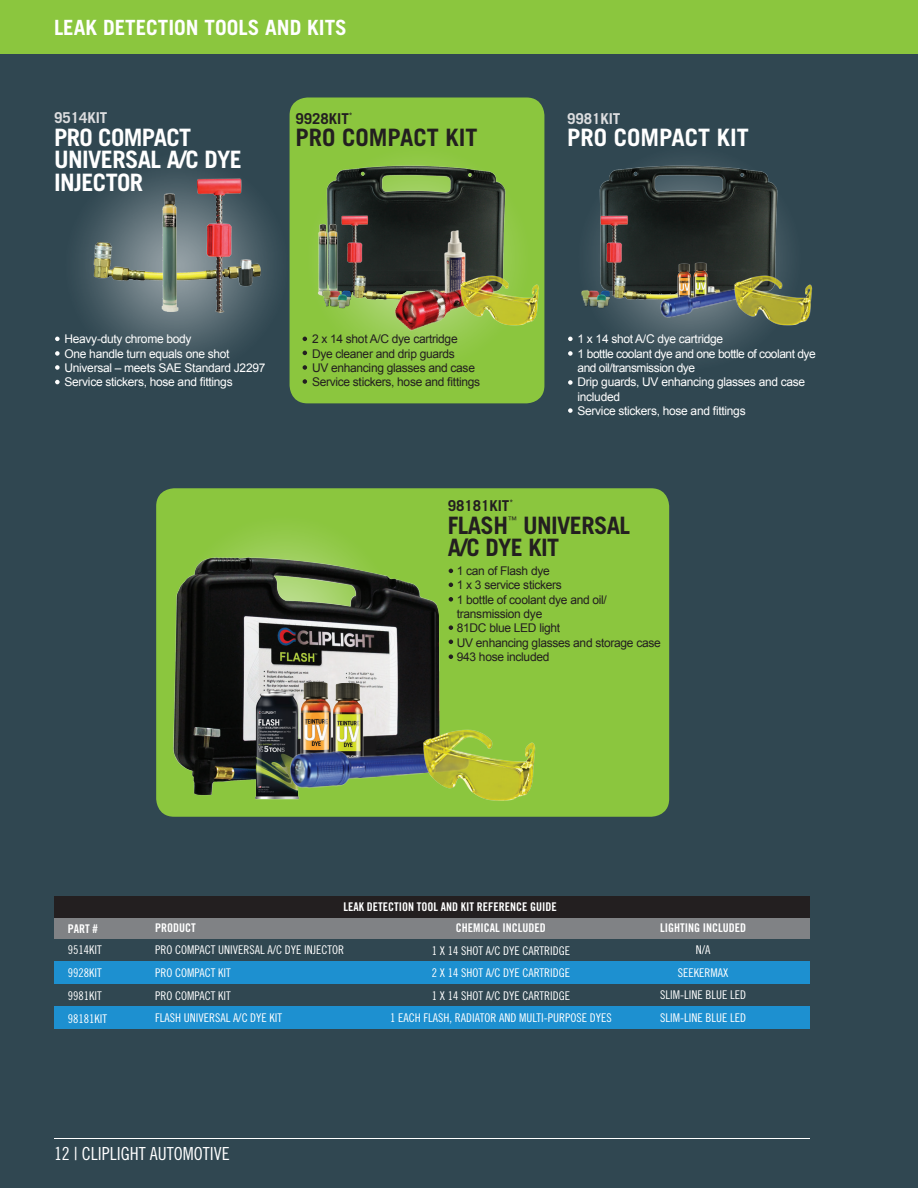
<style>
.page{position:relative;width:918px;height:1188px;background:#304751}
.page>*{position:absolute;margin:0;border:0;box-sizing:border-box;transform-origin:0 0}
.t1{font:700 24px/22.5px "Trade Gothic";letter-spacing:-.025em;color:#fff}
.t2{font:700 24px/22.5px "Trade Gothic";letter-spacing:-.025em;color:#231f20}
.t3{font:700 24px "Trade Gothic";color:#231f20}
.t4{font:700 24px "Trade Gothic";color:#fff}
.t5{font:700 21px "Trade Gothic";color:#fff}
.t6{font:18px "Trade Gothic Cond Eighteen";color:#fff}
.t7{font:700 15px "Trade Gothic";color:#231f20}
.t8{font:700 15px "Trade Gothic";color:#dcdddf}
.t9{font:12px/14.4px "Arial";letter-spacing:-.025em;color:#fff}
.t10{font:12px "Trade Gothic Cond Eighteen";color:#fff}
.t11{font:12px/14.4px "Arial";letter-spacing:-.025em;color:#231f20}
.t12{font:12px "Trade Gothic Bold Cond Twenty";color:#fff}
.t13{font:9px "Trade Gothic Cond Eighteen";color:#231f20}
</style>
<div class="page">
<hr style="left:54px;top:1138px;width:756px;height:1px;background:#fff">
<div style="left:0;top:0;width:918px;height:54px;background:#8bc63e"></div>
<div style="left:290px;top:98px;width:254px;height:305px;background:#8bc63e;border-radius:18px"></div>
<img style="left:56px;top:147px;width:234px;height:241px">
<img style="left:302px;top:246px;width:213px;height:123px">
<img style="left:569px;top:161px;width:183px;height:194px">
<img style="left:76px;top:233px;width:189px;height:60px">
<img style="left:157px;top:191px;width:27px;height:125px">
<img style="left:193px;top:177px;width:55px;height:139px">
<img style="left:319px;top:162px;width:194px;height:142px">
<img style="left:591px;top:162px;width:195px;height:127px">
<img style="left:332px;top:223px;width:7px;height:66px">
<img style="left:316px;top:223px;width:16px;height:74px">
<img style="left:339px;top:215px;width:33px;height:74px">
<img style="left:599px;top:215px;width:32px;height:74px">
<img style="left:321px;top:289px;width:32px;height:22px">
<img style="left:580px;top:289px;width:33px;height:22px">
<img style="left:344px;top:269px;width:97px;height:38px">
<img style="left:603px;top:269px;width:119px;height:38px">
<img style="left:441px;top:224px;width:31px;height:53px">
<img style="left:691px;top:262px;width:20px;height:10px">
<img style="left:675px;top:263px;width:19px;height:9px">
<img style="left:651px;top:272px;width:106px;height:60px">
<img style="left:730px;top:268px;width:83px;height:60px">
<img style="left:388px;top:277px;width:109px;height:56px">
<img style="left:457px;top:268px;width:88px;height:60px">
<svg style="left:55px;top:337px;width:5px;height:4px"></svg>
<svg style="left:55px;top:351px;width:5px;height:5px"></svg>
<svg style="left:55px;top:365px;width:5px;height:5px"></svg>
<svg style="left:55px;top:380px;width:5px;height:4px"></svg>
<svg style="left:303px;top:337px;width:4px;height:4px"></svg>
<svg style="left:303px;top:351px;width:4px;height:4px"></svg>
<svg style="left:303px;top:365px;width:4px;height:5px"></svg>
<svg style="left:303px;top:379px;width:4px;height:5px"></svg>
<svg style="left:568px;top:337px;width:5px;height:4px"></svg>
<svg style="left:568px;top:351px;width:5px;height:5px"></svg>
<svg style="left:568px;top:380px;width:5px;height:5px"></svg>
<svg style="left:568px;top:408px;width:5px;height:5px"></svg>
<div style="left:156px;top:488px;width:513px;height:329px;background:#8bc63e;border-radius:18px"></div>
<img style="left:232px;top:531px;width:106px;height:17px">
<img style="left:156px;top:548px;width:348px;height:269px">
<img style="left:296px;top:679px;width:75px;height:49px">
<img style="left:276px;top:728px;width:207px;height:84px">
<img style="left:418px;top:719px;width:118px;height:87px">
<div style="left:54px;top:918px;width:756px;height:20px;background:#808285"></div>
<div style="left:54px;top:961px;width:756px;height:23px;background:#1d90d0"></div>
<div style="left:54px;top:897px;width:756px;height:21px;background:#231f20"></div>
<div style="left:54px;top:1006px;width:756px;height:23px;background:#1d90d0"></div>
<svg style="left:449px;top:569px;width:4px;height:4px"></svg>
<svg style="left:449px;top:583px;width:4px;height:4px"></svg>
<svg style="left:449px;top:597px;width:4px;height:5px"></svg>
<svg style="left:449px;top:625px;width:4px;height:5px"></svg>
<svg style="left:449px;top:640px;width:4px;height:4px"></svg>
<svg style="left:449px;top:654px;width:4px;height:5px"></svg>
<h2 class="t5" style="left:54px;top:15px;width:294px">LEAK DETECTION TOOLS AND KITS</h2>
<p class="t8" style="left:54px;top:108px;width:55px">9514KIT</p>
<p class="t1" style="left:54px;top:125px;width:189px">PRO COMPACT<br>UNIVERSAL A/C DYE<br>INJECTOR</p>
<p class="t7" style="left:296px;top:109px;width:59px">9928KIT<sup>*</sup></p>
<p class="t3" style="left:296px;top:123px;width:183px">PRO COMPACT KIT</p>
<p class="t9" style="left:64px;top:332px;width:129px">Heavy-duty chrome body</p>
<p class="t9" style="left:64px;top:346px;width:167px">One handle turn equals one shot</p>
<p class="t9" style="left:64px;top:361px;width:202px">Universal – meets SAE Standard J2297</p>
<p class="t9" style="left:64px;top:375px;width:170px">Service stickers, hose and fittings</p>
<p class="t11" style="left:312px;top:332px;width:147px">2 x 14 shot A/C dye cartridge</p>
<p class="t11" style="left:312px;top:346px;width:144px">Dye cleaner and drip guards</p>
<p class="t11" style="left:312px;top:361px;width:165px">UV enhancing glasses and case</p>
<p class="t11" style="left:312px;top:375px;width:170px">Service stickers, hose and fittings</p>
<p class="t8" style="left:567px;top:109px;width:55px">9981KIT</p>
<p class="t4" style="left:567px;top:123px;width:183px">PRO COMPACT KIT</p>
<p class="t9" style="left:578px;top:332px;width:147px">1 x 14 shot A/C dye cartridge</p>
<p class="t9" style="left:578px;top:346px;width:240px">1 bottle coolant dye and one bottle of coolant dye and oil/transmission dye</p>
<p class="t9" style="left:578px;top:375px;width:229px">Drip guards, UV enhancing glasses and case included</p>
<p class="t9" style="left:578px;top:404px;width:170px">Service stickers, hose and fittings</p>
<p class="t7" style="left:448px;top:497px;width:67px">98181KIT<sup>*</sup></p>
<p class="t2" style="left:448px;top:514px;width:62px">FLASH</p>
<p class="t13" style="left:508px;top:514px;width:10px">™</p>
<p class="t2" style="left:448px;top:514px;width:184px;text-indent:75px">UNIVERSAL<br>A/C DYE KIT</p>
<p class="t11" style="left:457px;top:563px;width:94px">1 can of Flash dye</p>
<p class="t11" style="left:457px;top:578px;width:107px">1 x 3 service stickers</p>
<p class="t11" style="left:457px;top:592px;width:152px">1 bottle of coolant dye and oil/ transmission dye</p>
<p class="t11" style="left:457px;top:621px;width:105px">81DC blue LED light</p>
<p class="t11" style="left:457px;top:635px;width:205px">UV enhancing glasses and storage case</p>
<p class="t11" style="left:457px;top:650px;width:94px">943 hose included</p>
<p class="t12" style="left:68px;top:921px;width:31px">PART #</p>
<p class="t10" style="left:68px;top:942px;width:35px">9514KIT</p>
<p class="t10" style="left:68px;top:965px;width:35px">9928KIT</p>
<p class="t10" style="left:68px;top:988px;width:35px">9981KIT</p>
<p class="t10" style="left:68px;top:1011px;width:41px">98181KIT</p>
<p class="t12" style="left:344px;top:899px;width:215px">LEAK DETECTION TOOL AND KIT REFERENCE GUIDE</p>
<p class="t12" style="left:155px;top:921px;width:42px">PRODUCT</p>
<p class="t10" style="left:155px;top:942px;width:191px">PRO COMPACT UNIVERSAL A/C DYE INJECTOR</p>
<p class="t10" style="left:155px;top:965px;width:77px">PRO COMPACT KIT</p>
<p class="t10" style="left:155px;top:988px;width:77px">PRO COMPACT KIT</p>
<p class="t10" style="left:155px;top:1011px;width:129px">FLASH UNIVERSAL A/C DYE KIT</p>
<p class="t12" style="left:456px;top:921px;width:91px">CHEMICAL INCLUDED</p>
<p class="t10" style="left:432px;top:943px;width:140px">1 X 14 SHOT A/C DYE CARTRIDGE</p>
<p class="t10" style="left:432px;top:966px;width:140px">2 X 14 SHOT A/C DYE CARTRIDGE</p>
<p class="t10" style="left:432px;top:988px;width:140px">1 X 14 SHOT A/C DYE CARTRIDGE</p>
<p class="t10" style="left:390px;top:1011px;width:223px">1 EACH FLASH, RADIATOR AND MULTI-PURPOSE DYES</p>
<h3 class="t6" style="left:54px;top:1143px;width:177px">12 | CLIPLIGHT AUTOMOTIVE</h3>
<p class="t12" style="left:660px;top:921px;width:88px">LIGHTING INCLUDED</p>
<p class="t10" style="left:696px;top:943px;width:16px">N/A</p>
<p class="t10" style="left:678px;top:965px;width:52px">SEEKERMAX</p>
<p class="t10" style="left:660px;top:988px;width:87px">SLIM-LINE BLUE LED</p>
<p class="t10" style="left:660px;top:1010px;width:87px">SLIM-LINE BLUE LED</p>
</div>
